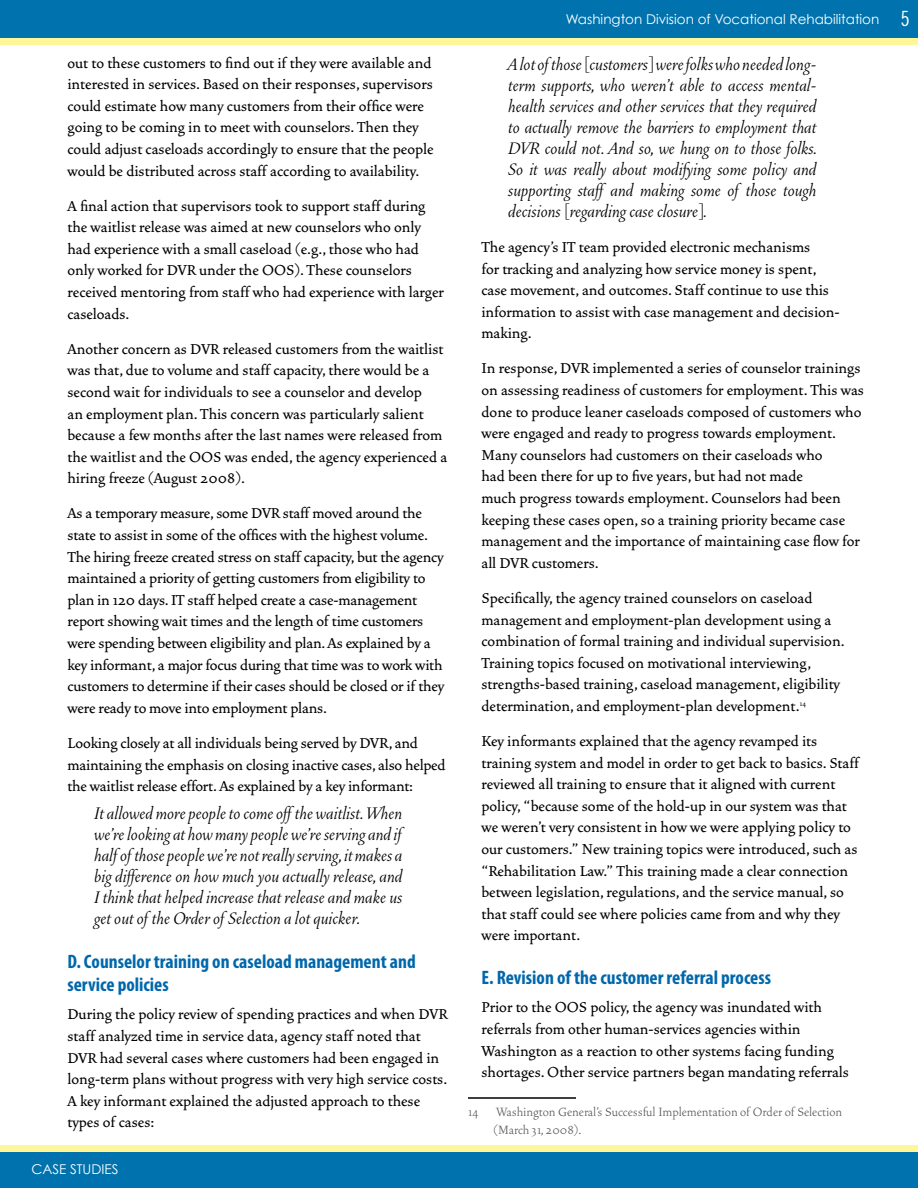
<style>
.page{position:relative;width:918px;height:1188px;background:#fff}
.page>*{position:absolute;margin:0;border:0;box-sizing:border-box;transform-origin:0 0}
.t1{font:italic 300 21px/21px "Vendetta";color:#000;text-align:justify}
.t2{font:700 condensed 19.5px/23.4px "Myriad Pro";color:#0067ac}
.t3{font:500 18px/21.6px "Vendetta";color:#000}
.t4{font:300 15px/18px "Vendetta";color:#58595b}
.t5{font:13.5px "Century Gothic";color:#fff}
.s1{font-family:"Trade Gothic Cond Eighteen";font-size:21px}
</style>
<div class="page">
<div style="left:0;top:1146px;width:918px;height:12px;background:#fff698"></div>
<div style="left:0;top:33px;width:918px;height:12px;background:#fff698"></div>
<div style="left:0;top:0;width:918px;height:38px;background:#0073ae"></div>
<div style="left:0;top:1152px;width:918px;height:36px;background:#0073ae"></div>
<hr style="left:468px;top:1097px;width:108px;height:2px;background:#000">
<p class="t3" style="left:68px;top:52px;width:368px">out to these customers to find out if they were available and interested in services. Based on their responses, supervisors could estimate how many customers from their office were going to be coming in to meet with counselors. Then they could adjust caseloads accordingly to ensure that the people would be distributed across staff according to availability.</p>
<p class="t3" style="left:68px;top:195px;width:378px">A final action that supervisors took to support staff during the waitlist release was aimed at new counselors who only had experience with a small caseload (e.g., those who had only worked for DVR under the OOS). These counselors received mentoring from staff who had experience with larger caseloads.</p>
<p class="t3" style="left:68px;top:338px;width:381px">Another concern as DVR released customers from the waitlist was that, due to volume and staff capacity, there would be a second wait for individuals to see a counselor and develop<br>an employment plan. This concern was particularly salient because a few months after the last names were released from the waitlist and the OOS was ended, the agency experienced a hiring freeze (August 2008).</p>
<p class="t3" style="left:68px;top:503px;width:378px">As a temporary measure, some DVR staff moved around the state to assist in some of the offices with the highest volume.<br>The hiring freeze created stress on staff capacity, but the agency maintained a priority of getting customers from eligibility to plan in 120 days. IT staff helped create a case-management report showing wait times and the length of time customers were spending between eligibility and plan. As explained by a key informant, a major focus during that time was to work with customers to determine if their cases should be closed or if they were ready to move into employment plans.</p>
<p class="t3" style="left:68px;top:732px;width:380px">Looking closely at all individuals being served by DVR, and maintaining the emphasis on closing inactive cases, also helped the waitlist release effort. As explained by a key informant:</p>
<p class="t1" style="left:94px;top:803px;width:310px">It allowed more people to come off the waitlist. When we’re looking at how many people we’re serving and if half of those people we’re not really serving, it makes a big difference on how much you actually release, and I think that helped increase that release and make us get out of the Order of Selection a lot quicker.</p>
<p class="t2" style="left:68px;top:950px;width:350px">D. Counselor training on caseload management and service policies</p>
<p class="t3" style="left:68px;top:1004px;width:382px">During the policy review of spending practices and when DVR staff analyzed time in service data, agency staff noted that DVR had several cases where customers had been engaged in long-term plans without progress with very high service costs.<br>A key informant explained the adjusted approach to these types of cases:</p>
<p class="t5" style="left:31px;top:1161px;width:89px">CASE STUDIES</p>
<p class="t5" style="left:566px;top:11px;width:346px">Washington Division of Vocational Rehabilitation <span class="s1">5</span></p>
<p class="t1" style="left:508px;top:54px;width:311px">A lot of those [customers] were folks who needed long&shy;term supports, who weren’t able to access mental&shy;health services and other services that they required to actually remove the barriers to employment that DVR could not. And so, we hung on to those folks.<br>So it was really about modifying some policy and supporting staff and making some of those tough decisions [regarding case closure].</p>
<p class="t3" style="left:482px;top:236px;width:360px">The agency’s IT team provided electronic mechanisms<br>for tracking and analyzing how service money is spent, case movement, and outcomes. Staff continue to use this information to assist with case management and decision&shy;making.</p>
<p class="t3" style="left:482px;top:358px;width:384px">In response, DVR implemented a series of counselor trainings on assessing readiness of customers for employment. This was done to produce leaner caseloads composed of customers who were engaged and ready to progress towards employment.<br>Many counselors had customers on their caseloads who<br>had been there for up to five years, but had not made<br>much progress towards employment. Counselors had been keeping these cases open, so a training priority became case management and the importance of maintaining case flow for all DVR customers.</p>
<p class="t3" style="left:482px;top:587px;width:365px">Specifically, the agency trained counselors on caseload management and employment-plan development using a combination of formal training and individual supervision.<br>Training topics focused on motivational interviewing, strengths-based training, caseload management, eligibility determination, and employment-plan development.<sup>14</sup></p>
<p class="t3" style="left:482px;top:731px;width:379px">Key informants explained that the agency revamped its training system and model in order to get back to basics. Staff reviewed all training to ensure that it aligned with current policy, “because some of the hold-up in our system was that we weren’t very consistent in how we were applying policy to our customers.” New training topics were introduced, such as “Rehabilitation Law.” This training made a clear connection between legislation, regulations, and the service manual, so that staff could see where policies came from and why they were important.</p>
<p class="t2" style="left:482px;top:966px;width:291px">E. Revision of the customer referral process</p>
<p class="t3" style="left:482px;top:997px;width:369px">Prior to the OOS policy, the agency was inundated with referrals from other human-services agencies within Washington as a reaction to other systems facing funding shortages. Other service partners began mandating referrals</p>
<p class="t4" style="left:494px;top:1103px;width:350px;text-indent:-26px">14 Washington General’s Successful Implementation of Order of Selection (March 31, 2008).</p>
</div>
